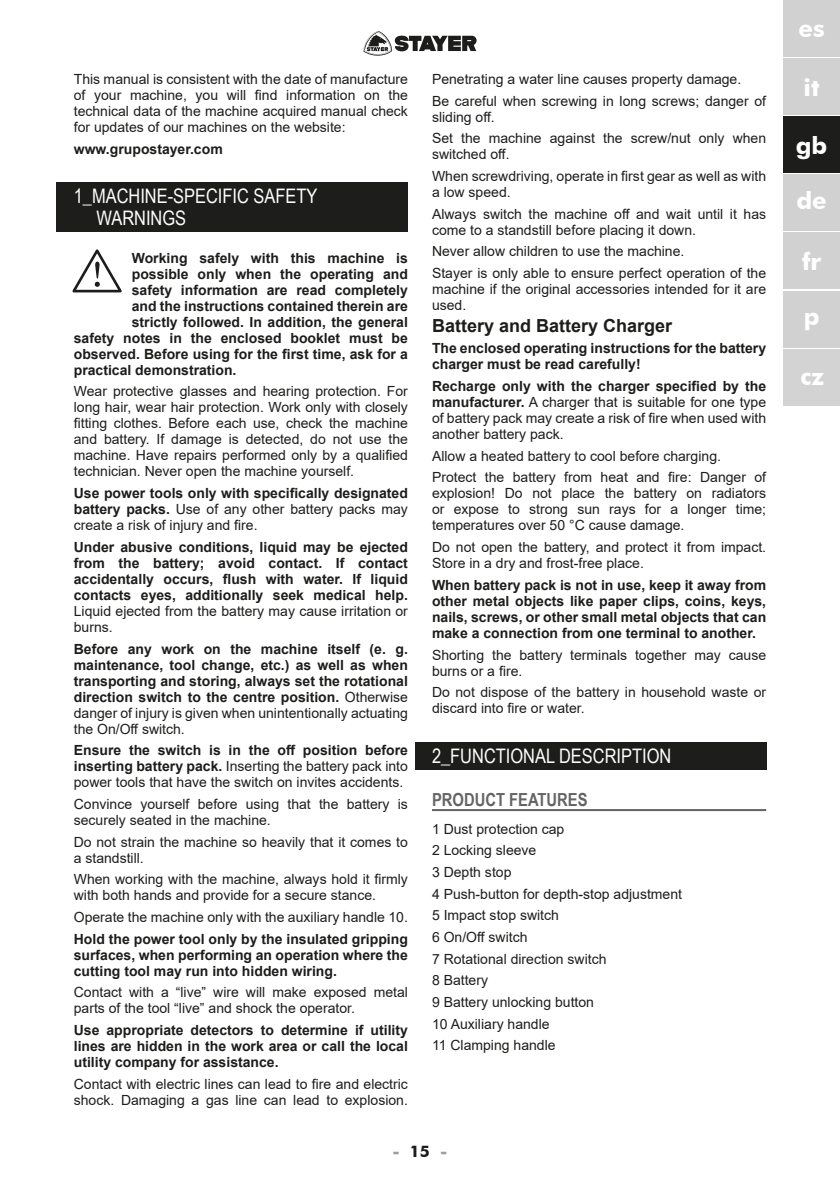
<style>
.page{position:relative;width:840px;height:1191px;background:#fff}
.page>*{position:absolute;margin:0;border:0;box-sizing:border-box;transform-origin:0 0}
.t1{font:700 24px "Futura BT";color:#fff}
.t2{font:20px/22px "Arial Narrow";color:#fff}
.t3{font:700 18px "Arial";color:#1d1d1b}
.t4{font:700 18px "Arial Narrow";color:#646463}
.t5{font:700 16px "Futura BT";color:#9d9d9d}
.t6{font:14px/16px "Arial";color:#1d1d1b}
.t7{font:700 14px/16px "Arial";color:#1d1d1b;text-align:justify}
.s1{font-weight:400}
.s2{font-weight:700}
.s3{color:#1d1d1b}
</style>
<div class="page">
<svg style="left:363px;top:31px;width:114px;height:25px"></svg>
<div style="left:782px;top:0;width:57px;height:57px;background:#d1d1d1"></div>
<div style="left:782px;top:58px;width:57px;height:57px;background:#d1d1d1"></div>
<div style="left:782px;top:116px;width:57px;height:57px;background:#1d1d1b"></div>
<div style="left:782px;top:232px;width:57px;height:57px;background:#d1d1d1"></div>
<div style="left:782px;top:291px;width:57px;height:56px;background:#d1d1d1"></div>
<div style="left:782px;top:174px;width:57px;height:57px;background:#d1d1d1"></div>
<div style="left:782px;top:349px;width:57px;height:56px;background:#d3d3d3"></div>
<div style="left:57px;top:183px;width:351px;height:49px;background:#1d1d1b"></div>
<svg style="left:72px;top:249px;width:50px;height:44px"></svg>
<div style="left:415px;top:742px;width:350px;height:27px;background:#1d1d1b"></div>
<hr style="left:432px;top:809px;width:333px;height:2px;background:#646463">
<p class="t6" style="left:74px;top:71px;width:335px;text-align:justify">This manual is consistent with the date of manufacture of your machine, you will find information on the technical data of the machine acquired manual check for updates of our machines on the website:</p>
<p class="t7" style="left:74px;top:141px;width:150px">www.grupostayer.com</p>
<h2 class="t2" style="left:96px;top:184px;width:222px;text-indent:-23px">1_MACHINE-SPECIFIC SAFETY<br>WARNINGS</h2>
<p class="t7" style="left:132px;top:250px;width:277px">Working safely with this machine is</p>
<p class="t7" style="left:132px;top:266px;width:277px">possible only when the operating and</p>
<p class="t7" style="left:132px;top:282px;width:277px">safety information are read completely</p>
<p class="t7" style="left:132px;top:298px;width:277px">and the instructions contained therein are</p>
<p class="t7" style="left:132px;top:314px;width:277px">strictly followed. In addition, the general</p>
<p class="t7" style="left:74px;top:330px;width:335px">safety notes in the enclosed booklet must be</p>
<p class="t7" style="left:74px;top:346px;width:335px">observed. Before using for the first time, ask for a</p>
<p class="t7" style="left:74px;top:362px;width:164px">practical demonstration.</p>
<p class="t6" style="left:74px;top:383px;width:335px;text-align:justify">Wear protective glasses and hearing protection. For long hair, wear hair protection. Work only with closely fitting clothes. Before each use, check the machine and battery. If damage is detected, do not use the machine. Have repairs performed only by a qualified technician. Never open the machine yourself.</p>
<p class="t7" style="left:74px;top:485px;width:335px">Use power tools only with specifically designated battery packs. <span class="s1">Use of any other battery packs may create a risk of injury and fire.</span></p>
<p class="t7" style="left:74px;top:539px;width:335px">Under abusive conditions, liquid may be ejected from the battery; avoid contact. If contact accidentally occurs, flush with water. If liquid contacts eyes, additionally seek medical help.</p>
<p class="t6" style="left:74px;top:603px;width:335px">Liquid ejected from the battery may cause irritation or burns.</p>
<p class="t7" style="left:74px;top:641px;width:335px">Before any work on the machine itself (e. g. maintenance, tool change, etc.) as well as when transporting and storing, always set the rotational direction switch to the centre position. <span class="s1">Otherwise danger of injury is given when unintentionally actuating the On/Off switch.</span></p>
<p class="t6" style="left:74px;top:742px;width:335px;text-align:justify"><span class="s2">Ensure the switch is in the off position before inserting battery pack.</span> Inserting the battery pack into power tools that have the switch on invites accidents.</p>
<p class="t6" style="left:74px;top:796px;width:335px">Convince yourself before using that the battery is securely seated in the machine.</p>
<p class="t6" style="left:74px;top:833px;width:335px">Do not strain the machine so heavily that it comes to a standstill.</p>
<p class="t6" style="left:74px;top:871px;width:335px">When working with the machine, always hold it firmly with both hands and provide for a secure stance.</p>
<p class="t6" style="left:74px;top:909px;width:335px">Operate the machine only with the auxiliary handle 10.</p>
<p class="t7" style="left:74px;top:931px;width:335px">Hold the power tool only by the insulated gripping surfaces, when performing an operation where the cutting tool may run into hidden wiring.</p>
<p class="t6" style="left:74px;top:984px;width:335px">Contact with a “live” wire will make exposed metal parts of the tool “live” and shock the operator.</p>
<p class="t7" style="left:74px;top:1022px;width:335px">Use appropriate detectors to determine if utility lines are hidden in the work area or call the local utility company for assistance.</p>
<p class="t6" style="left:74px;top:1075px;width:335px">Contact with electric lines can lead to fire and electric shock. Damaging a gas line can lead to explosion.</p>
<p class="t6" style="left:432px;top:68px;width:335px;line-height:21.6px">Penetrating a water line causes property damage.<br>Be careful when screwing in long screws; danger of</p>
<p class="t6" style="left:432px;top:106px;width:335px;line-height:21.6px">sliding off.<br>Set the machine against the screw/nut only when</p>
<p class="t6" style="left:432px;top:143px;width:335px;line-height:21.6px">switched off.<br>When screwdriving, operate in first gear as well as with</p>
<p class="t6" style="left:432px;top:181px;width:335px;line-height:21.6px">a low speed.<br>Always switch the machine off and wait until it has</p>
<p class="t6" style="left:432px;top:219px;width:335px;line-height:21.6px">come to a standstill before placing it down.<br>Never allow children to use the machine.<br>Stayer is only able to ensure perfect operation of the</p>
<p class="t6" style="left:432px;top:281px;width:335px">machine if the original accessories intended for it are used.</p>
<p class="t3" style="left:432px;top:313px;width:242px">Battery and Battery Charger</p>
<p class="t7" style="left:432px;top:340px;width:335px">The enclosed operating instructions for the battery charger must be read carefully!</p>
<p class="t6" style="left:432px;top:378px;width:335px;text-align:justify"><span class="s2">Recharge only with the charger specified by the manufacturer.</span> A charger that is suitable for one type of battery pack may create a risk of fire when used with another battery pack.</p>
<p class="t6" style="left:432px;top:445px;width:335px;line-height:21.6px">Allow a heated battery to cool before charging.<br>Protect the battery from heat and fire: Danger of</p>
<p class="t6" style="left:432px;top:485px;width:335px;text-align:justify">explosion! Do not place the battery on radiators or expose to strong sun rays for a longer time; temperatures over 50 °C cause damage.</p>
<p class="t6" style="left:432px;top:539px;width:335px">Do not open the battery, and protect it from impact.<br>Store in a dry and frost-free place.</p>
<p class="t7" style="left:432px;top:577px;width:335px">When battery pack is not in use, keep it away from other metal objects like paper clips, coins, keys, nails, screws, or other small metal objects that can make a connection from one terminal to another.</p>
<p class="t6" style="left:432px;top:646px;width:335px">Shorting the battery terminals together may cause burns or a fire.</p>
<p class="t6" style="left:432px;top:684px;width:335px">Do not dispose of the battery in household waste or discard into fire or water.</p>
<h2 class="t2" style="left:432px;top:743px;width:241px">2_FUNCTIONAL DESCRIPTION</h2>
<p class="t4" style="left:432px;top:786px;width:157px">PRODUCT FEATURES</p>
<p class="t6" style="left:432px;top:817px;width:251px;line-height:21.6px">1 Dust protection cap<br>2 Locking sleeve<br>3 Depth stop<br>4 Push-button for depth-stop adjustment<br>5 Impact stop switch<br>6 On/Off switch<br>7 Rotational direction switch<br>8 Battery<br>9 Battery unlocking button<br>10 Auxiliary handle<br>11 Clamping handle</p>
<p class="t5" style="left:392px;top:1141px;width:56px">- <span class="s3">15</span> -</p>
<h1 class="t1" style="left:798px;top:14px;width:28px">es</h1>
<h1 class="t1" style="left:803px;top:72px;width:17px">it</h1>
<h1 class="t1" style="left:795px;top:131px;width:33px">gb</h1>
<h1 class="t1" style="left:795px;top:186px;width:32px">de</h1>
<h1 class="t1" style="left:801px;top:247px;width:21px">fr</h1>
<h1 class="t1" style="left:803px;top:302px;width:17px">p</h1>
<h1 class="t1" style="left:799px;top:362px;width:26px">cz</h1>
</div>
